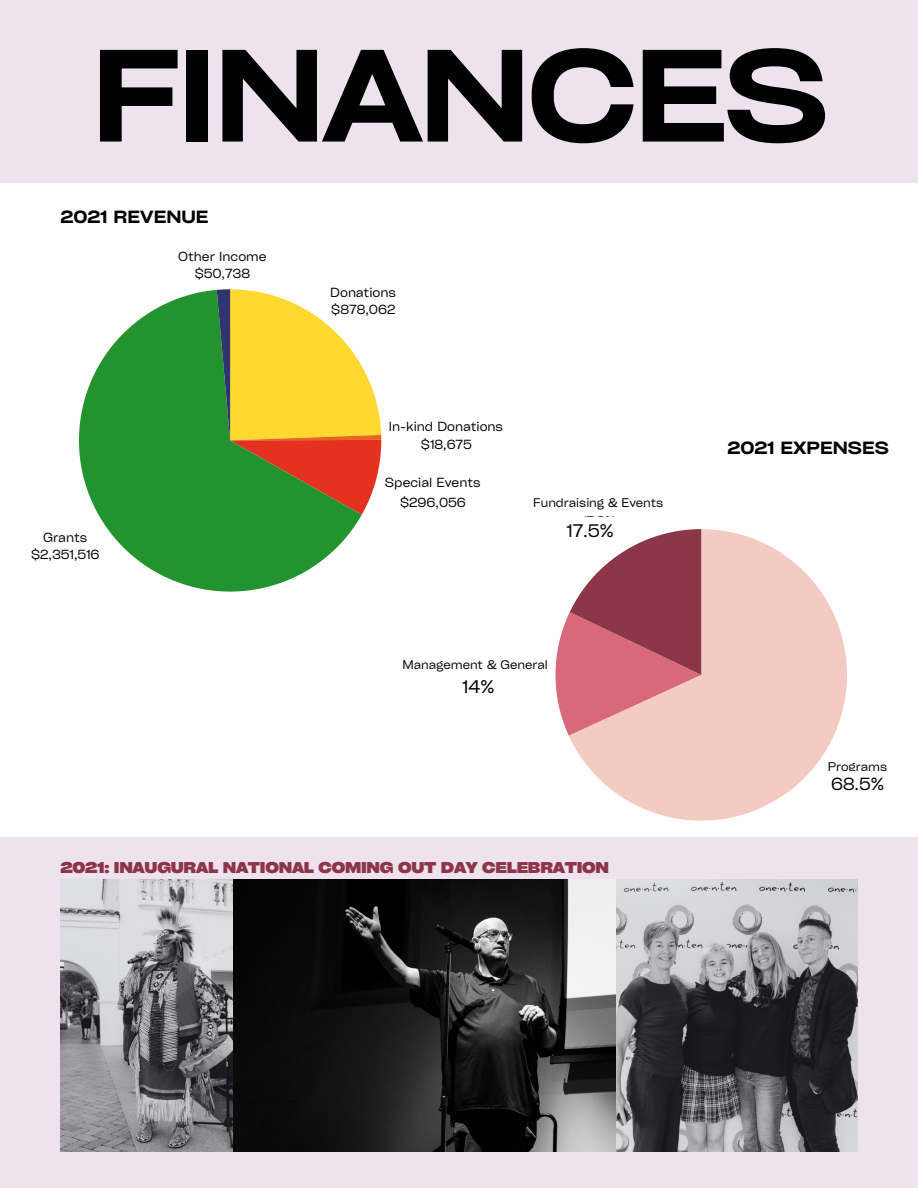
<style>
.page{position:relative;width:918px;height:1188px;background:#fff}
.page>*{position:absolute;margin:0;border:0;box-sizing:border-box;transform-origin:0 0}
.t1{font:600 expanded 125.55px "Cy Grotesk";letter-spacing:-.03em;color:#000001}
.t2{font:17.55px "Cy Grotesk Key";color:#000001}
.t3{font:17.4px "Cy Grotesk Key";color:#000001}
.t4{font:600 expanded 16.95px "Cy Grotesk";color:#000001}
.t5{font:16.8px "Cy Grotesk Key";color:#000001}
.t6{font:800 expanded 15px "Cy Grotesk";letter-spacing:-.015em;color:#8d3549}
.t7{font:12.6px/17.4px "Cy Grotesk Key";color:#000;text-align:center}
.t8{font:12px/17.7px "Cy Grotesk Key";color:#000;text-align:center}
</style>
<div class="page">
<div style="left:0;top:0;width:918px;height:183px;background:#ede2ed"></div>
<svg style="left:79px;top:290px;width:283px;height:302px;fill:#239330"></svg>
<svg style="left:217px;top:289px;width:164px;height:226px;background:#ccb14d"></svg>
<svg style="left:569px;top:529px;width:278px;height:292px;fill:#f4cbc2"></svg>
<div style="left:0;top:838px;width:918px;height:350px;background:#ede2ed"></div>
<img style="left:60px;top:879px;width:798px;height:273px">
<svg style="left:555px;top:529px;width:146px;height:207px"></svg>
<div style="left:824px;top:771px;width:67px;height:27px;background:#fff;border-radius:7px"></div>
<h1 class="t1" style="left:91px;top:6px;width:740px">FINANCES</h1>
<h3 class="t4" style="left:60px;top:205px;width:150px">2021 REVENUE</h3>
<p class="t7" style="left:31px;top:528px;width:70px">Grants $2,351,516</p>
<p class="t7" style="left:178px;top:247px;width:90px">Other Income $50,738</p>
<p class="t7" style="left:330px;top:283px;width:67px;text-align:left">Donations $878,062</p>
<p class="t7" style="left:389px;top:417px;width:116px">In-kind Donations $18,675</p>
<p class="t7" style="left:385px;top:472px;width:97px;line-height:19.8px">Special Events $296,056</p>
<p class="t8" style="left:533px;top:494px;width:132px">Fundraising &amp; Events<br>17.9%</p>
<h3 class="t3" style="left:567px;top:518px;width:49px">17.5%</h3>
<p class="t8" style="left:402px;top:655px;width:147px">Management &amp; General<br>13.9%</p>
<h2 class="t2" style="left:462px;top:674px;width:34px">14%</h2>
<p class="t6" style="left:60px;top:856px;width:550px">2021: INAUGURAL NATIONAL COMING OUT DAY CELEBRATION</p>
<h3 class="t4" style="left:728px;top:436px;width:163px">2021 EXPENSES</h3>
<p class="t8" style="left:828px;top:757px;width:61px">Programs<br>68.2%</p>
<h3 class="t5" style="left:831px;top:773px;width:54px">68.5%</h3>
</div>
